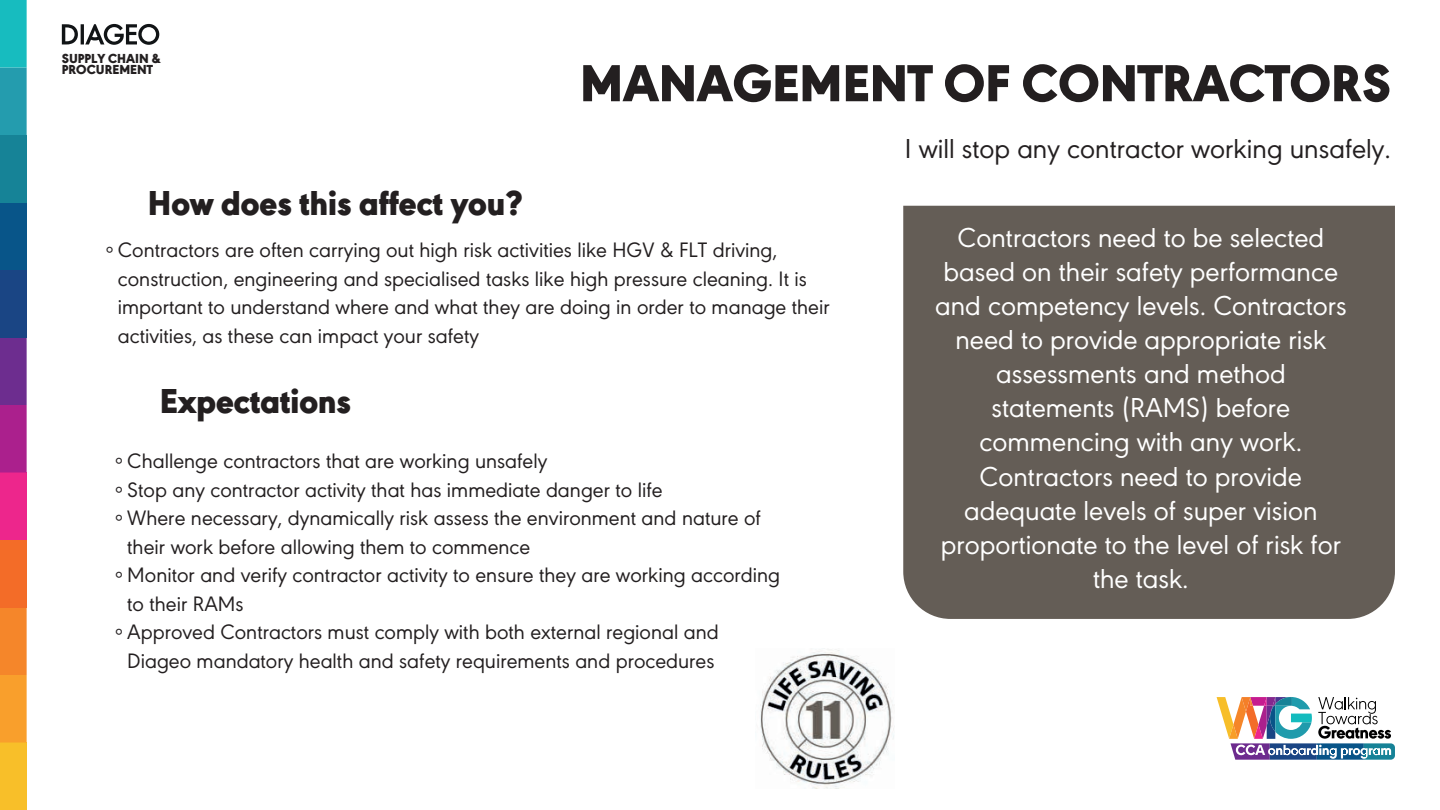
<style>
.page{position:relative;width:1440px;height:810px;background:#fff}
.page>*{position:absolute;margin:0;border:0;box-sizing:border-box;transform-origin:0 0}
.t1{font:900 54.15px "URW Geometric";color:#231f20}
.t2{font:900 36px "URW Geometric";color:#231f20}
.t3{font:28.5px/34.1px "URW Geometric";color:#fff;text-align:center}
.t4{font:28.5px "URW Geometric";color:#231f20}
.t5{font:21.75px/28.5px "URW Geometric";color:#231f20}
.t6{font:900 13.65px/11.3px "URW Geometric";color:#231f20}
</style>
<div class="page">
<div style="left:0;top:742px;width:27px;height:68px;background:#f8bf29"></div>
<div style="left:0;top:675px;width:27px;height:67px;background:#f99f2c"></div>
<div style="left:0;top:608px;width:27px;height:67px;background:#f5862a"></div>
<div style="left:0;top:540px;width:27px;height:68px;background:#f36c28"></div>
<div style="left:0;top:472px;width:27px;height:68px;background:#ed268c"></div>
<div style="left:0;top:405px;width:27px;height:67px;background:#ab208d"></div>
<div style="left:0;top:338px;width:27px;height:67px;background:#6d2d8f"></div>
<div style="left:0;top:270px;width:27px;height:68px;background:#1a4584"></div>
<div style="left:0;top:202px;width:27px;height:68px;background:#085589"></div>
<div style="left:0;top:135px;width:27px;height:67px;background:#168397"></div>
<div style="left:0;top:68px;width:27px;height:67px;background:#249cae"></div>
<div style="left:0;top:0;width:27px;height:68px;background:#17bcbf"></div>
<svg style="left:1217px;top:697px;width:178px;height:63px"></svg>
<svg style="left:62px;top:24px;width:97px;height:21px"></svg>
<div style="left:903px;top:206px;width:492px;height:413px;background:#645d56"></div>
<img style="left:760px;top:648px;width:134px;height:140px">
<p class="t6" style="left:62px;top:52px;width:101px">SUPPLY CHAIN &amp;<br>PROCUREMENT</p>
<h2 class="t2" style="left:148px;top:176px;width:375px">How does this affect you?</h2>
<h1 class="t1" style="left:580px;top:43px;width:813px">MANAGEMENT OF CONTRACTORS</h1>
<h3 class="t4" style="left:905px;top:127px;width:488px">I will stop any contractor working unsafely.</h3>
<p class="t5" style="left:118px;top:234px;width:713px;text-indent:-14px">◦Contractors are often carrying out high risk activities like HGV &amp; FLT driving, construction, engineering and specialised tasks like high pressure cleaning. It is important to understand where and what they are doing in order to manage their activities, as these can impact your safety</p>
<h2 class="t2" style="left:160px;top:374px;width:193px">Expectations</h2>
<p class="t5" style="left:114px;top:445px;width:435px">◦Challenge contractors that are working unsafely</p>
<p class="t5" style="left:114px;top:474px;width:550px">◦ Stop any contractor activity that has immediate danger to life</p>
<p class="t5" style="left:114px;top:502px;width:649px">◦Where necessary, dynamically risk assess the environment and nature of</p>
<p class="t5" style="left:127px;top:531px;width:405px">their work before allowing them to commence</p>
<p class="t5" style="left:114px;top:559px;width:668px">◦ Monitor and verify contractor activity to ensure they are working according</p>
<p class="t5" style="left:127px;top:588px;width:118px">to their RAMs</p>
<p class="t5" style="left:114px;top:616px;width:606px">◦Approved Contractors must comply with both external regional and</p>
<p class="t5" style="left:127px;top:645px;width:589px">Diageo mandatory health and safety requirements and procedures</p>
<p class="t3" style="left:935px;top:218px;width:413px">Contractors need to be selected based on their safety performance and competency levels. Contractors need to provide appropriate risk assessments and method statements (RAMS) before commencing with any work.<br>Contractors need to provide adequate levels of super vision proportionate to the level of risk for the task.</p>
</div>
